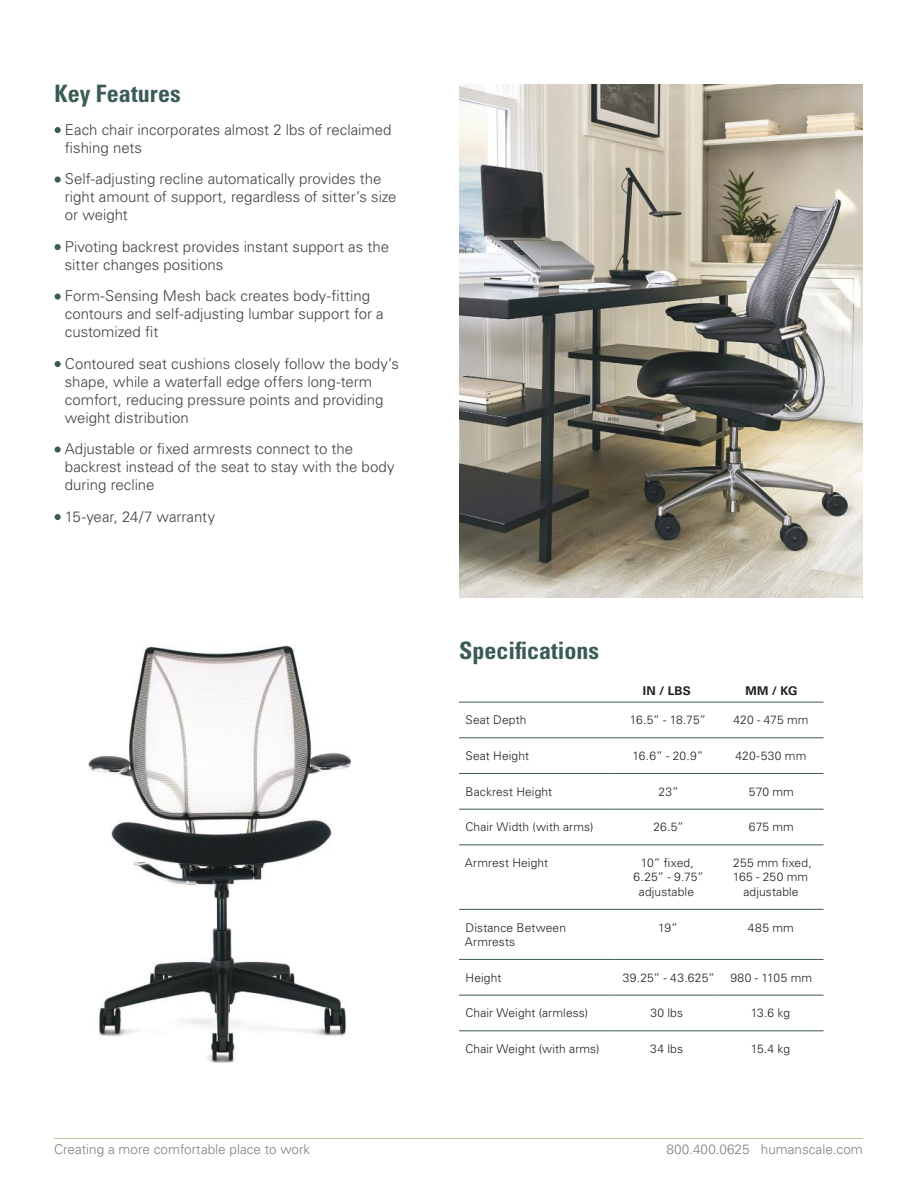
<style>
.page{position:relative;width:918px;height:1188px;background:#fff}
.page>*{position:absolute;margin:0;border:0;box-sizing:border-box;transform-origin:0 0}
.t1{font:700 condensed 24px "Univers LT Std";color:#3b5b56}
.t2{font:300 15px/18px "Univers LT Std";color:#444041}
.t3{font:300 13.5px "Univers LT Std";color:#807f81}
.t4{font:300 12px/14.4px "Univers LT Std";letter-spacing:.01em;color:#241f1f;text-align:center}
.t5{font:700 12px "Univers LT Std";letter-spacing:.02em;color:#241f1f}
</style>
<div class="page">
<svg style="left:55px;top:127px;width:6px;height:6px"></svg>
<svg style="left:55px;top:177px;width:6px;height:6px"></svg>
<svg style="left:55px;top:244px;width:6px;height:6px"></svg>
<svg style="left:55px;top:294px;width:6px;height:6px"></svg>
<svg style="left:55px;top:361px;width:6px;height:6px"></svg>
<svg style="left:55px;top:447px;width:6px;height:6px"></svg>
<svg style="left:55px;top:514px;width:6px;height:6px"></svg>
<hr style="left:54px;top:1138px;width:809px;height:1px;background:#b6c89f">
<img style="left:459px;top:84px;width:404px;height:513px">
<img style="left:88px;top:646px;width:263px;height:416px">
<hr style="left:459px;top:702px;width:155px;height:1px;background:#3b5b56">
<hr style="left:459px;top:738px;width:155px;height:1px;background:#3b5b56">
<hr style="left:614px;top:702px;width:105px;height:1px;background:#3b5b56">
<hr style="left:614px;top:738px;width:105px;height:1px;background:#3b5b56">
<hr style="left:719px;top:702px;width:105px;height:1px;background:#3b5b56">
<hr style="left:719px;top:738px;width:105px;height:1px;background:#3b5b56">
<hr style="left:459px;top:773px;width:155px;height:1px;background:#3b5b56">
<hr style="left:614px;top:773px;width:105px;height:1px;background:#3b5b56">
<hr style="left:719px;top:773px;width:105px;height:1px;background:#3b5b56">
<hr style="left:459px;top:809px;width:155px;height:1px;background:#3b5b56">
<hr style="left:614px;top:809px;width:105px;height:1px;background:#3b5b56">
<hr style="left:719px;top:809px;width:105px;height:1px;background:#3b5b56">
<hr style="left:459px;top:845px;width:155px;height:1px;background:#3b5b56">
<hr style="left:614px;top:845px;width:105px;height:1px;background:#3b5b56">
<hr style="left:719px;top:845px;width:105px;height:1px;background:#3b5b56">
<hr style="left:459px;top:909px;width:155px;height:1px;background:#3b5b56">
<hr style="left:614px;top:909px;width:105px;height:1px;background:#3b5b56">
<hr style="left:719px;top:909px;width:105px;height:1px;background:#3b5b56">
<hr style="left:459px;top:959px;width:155px;height:1px;background:#3b5b56">
<hr style="left:614px;top:959px;width:105px;height:1px;background:#3b5b56">
<hr style="left:719px;top:959px;width:105px;height:1px;background:#3b5b56">
<hr style="left:459px;top:995px;width:155px;height:1px;background:#3b5b56">
<hr style="left:459px;top:1031px;width:155px;height:1px;background:#3b5b56">
<hr style="left:614px;top:995px;width:105px;height:1px;background:#3b5b56">
<hr style="left:614px;top:1031px;width:105px;height:1px;background:#3b5b56">
<hr style="left:719px;top:995px;width:105px;height:1px;background:#3b5b56">
<hr style="left:719px;top:1031px;width:105px;height:1px;background:#3b5b56">
<h1 class="t1" style="left:55px;top:78px;width:128px">Key Features</h1>
<p class="t2" style="left:65px;top:120px;width:328px">Each chair incorporates almost 2 lbs of reclaimed fishing nets</p>
<p class="t2" style="left:65px;top:170px;width:333px">Self-adjusting recline automatically provides the right amount of support, regardless of sitter’s size or weight</p>
<p class="t2" style="left:65px;top:237px;width:326px">Pivoting backrest provides instant support as the sitter changes positions</p>
<p class="t2" style="left:65px;top:287px;width:320px">Form-Sensing Mesh back creates body-fitting contours and self-adjusting lumbar support for a customized fit</p>
<p class="t2" style="left:65px;top:354px;width:336px">Contoured seat cushions closely follow the body’s shape, while a waterfall edge offers long-term comfort, reducing pressure points and providing weight distribution</p>
<p class="t2" style="left:65px;top:440px;width:331px">Adjustable or fixed armrests connect to the backrest instead of the seat to stay with the body during recline</p>
<p class="t2" style="left:65px;top:507px;width:152px">15-year, 24/7 warranty</p>
<h1 class="t1" style="left:459px;top:636px;width:142px">Specifications</h1>
<p class="t5" style="left:643px;top:684px;width:50px">IN / LBS</p>
<p class="t5" style="left:745px;top:684px;width:54px">MM / KG</p>
<p class="t4" style="left:465px;top:713px;width:62px">Seat Depth</p>
<p class="t4" style="left:630px;top:713px;width:78px">16.5” - 18.75”</p>
<p class="t4" style="left:733px;top:713px;width:77px">420 - 475 mm</p>
<p class="t4" style="left:465px;top:749px;width:65px">Seat Height</p>
<p class="t4" style="left:632px;top:749px;width:73px">16.6” - 20.9”</p>
<p class="t4" style="left:735px;top:749px;width:72px">420-530 mm</p>
<p class="t4" style="left:466px;top:784px;width:88px">Backrest Height</p>
<p class="t4" style="left:658px;top:784px;width:22px">23”</p>
<p class="t4" style="left:749px;top:784px;width:47px">570 mm</p>
<p class="t4" style="left:465px;top:820px;width:130px">Chair Width (with arms)</p>
<p class="t4" style="left:653px;top:820px;width:32px">26.5”</p>
<p class="t4" style="left:749px;top:820px;width:47px">675 mm</p>
<p class="t4" style="left:465px;top:856px;width:85px">Armrest Height</p>
<p class="t4" style="left:634px;top:856px;width:72px">10” fixed,<br>6.25” - 9.75” adjustable</p>
<p class="t4" style="left:733px;top:856px;width:80px">255 mm fixed,<br>165 - 250 mm adjustable</p>
<p class="t4" style="left:465px;top:920px;width:103px;text-align:left">Distance Between<br>Armrests</p>
<p class="t4" style="left:658px;top:920px;width:21px">19”</p>
<p class="t4" style="left:748px;top:920px;width:47px">485 mm</p>
<p class="t4" style="left:466px;top:970px;width:37px">Height</p>
<p class="t4" style="left:623px;top:970px;width:94px">39.25” - 43.625”</p>
<p class="t4" style="left:730px;top:970px;width:83px">980 - 1105 mm</p>
<p class="t4" style="left:465px;top:1006px;width:124px">Chair Weight (armless)</p>
<p class="t4" style="left:650px;top:1006px;width:34px">30 lbs</p>
<p class="t4" style="left:751px;top:1006px;width:41px">13.6 kg</p>
<p class="t4" style="left:465px;top:1042px;width:136px">Chair Weight (with arms)</p>
<p class="t4" style="left:650px;top:1042px;width:34px">34 lbs</p>
<p class="t4" style="left:751px;top:1042px;width:41px">15.4 kg</p>
<p class="t3" style="left:54px;top:1141px;width:258px">Creating a more comfortable place to work</p>
<p class="t3" style="left:667px;top:1141px;width:198px">800.400.0625 humanscale.com</p>
</div>
